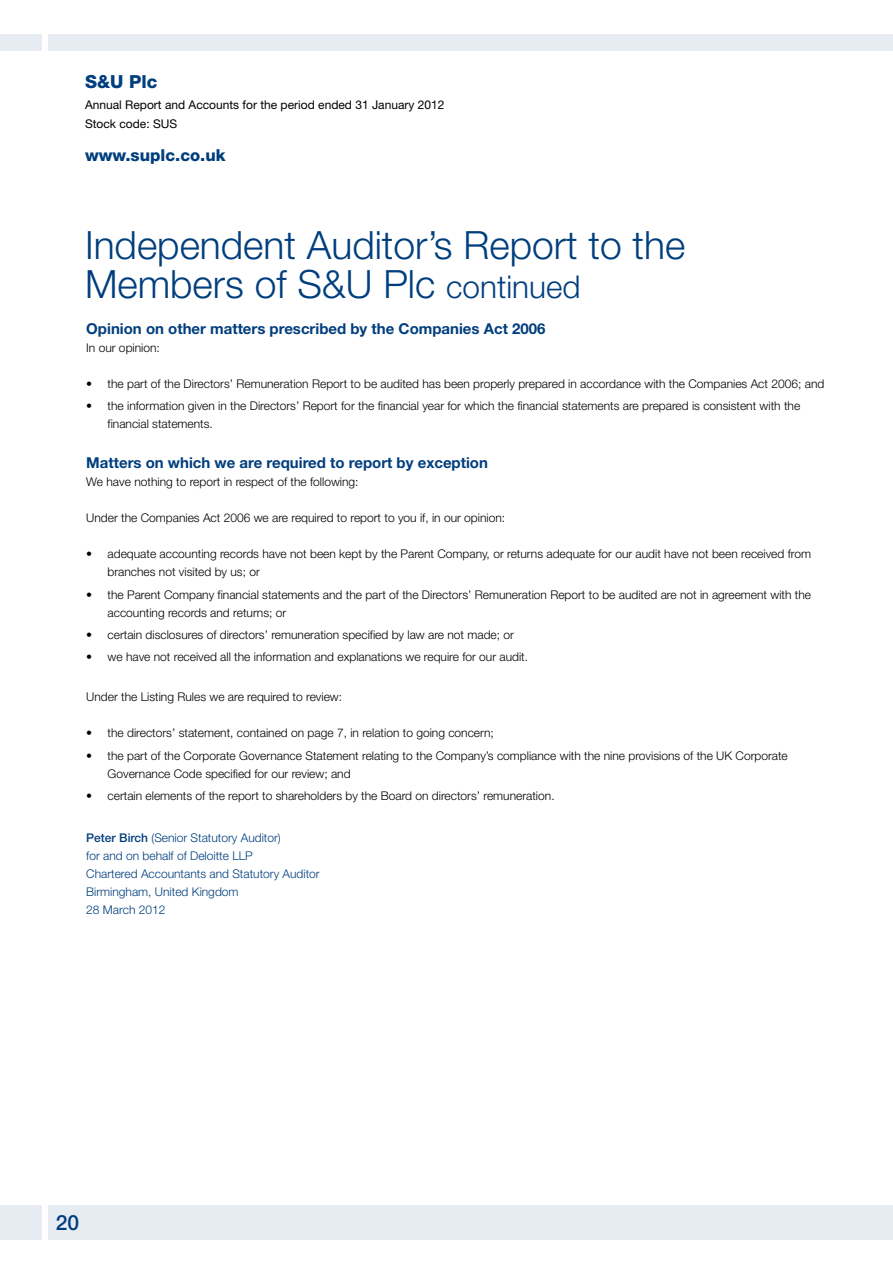
<style>
.page{position:relative;width:893px;height:1263px;background:#fff}
.page>*{position:absolute;margin:0;border:0;box-sizing:border-box;transform-origin:0 0}
.t1{font:300 39px/39px "Helvetica Neue LT Std";color:#003e7e}
.t2{font:500 21px "Helvetica Neue LT Std";color:#003e7e}
.t3{font:800 18px "Helvetica Neue LT Std";color:#003e7e}
.t4{font:800 16.5px "Helvetica Neue LT Std";color:#003e7e}
.t5{font:700 15px "Helvetica Neue LT Std";color:#003e7e}
.t6{font:300 12px/18px "Helvetica Neue LT Std";color:#000}
.t7{font:300 12px/18px "Helvetica Neue LT Std";color:#003e7e}
.t8{font:12px/18.9px "Helvetica Neue LT Std";color:#000}
.s1{font-size:31.5px}
.s2{font-weight:500}
</style>
<div class="page">
<div style="left:0;top:1205px;width:42px;height:34px;background:#e6ecf2"></div>
<div style="left:48px;top:1205px;width:845px;height:34px;background:#e6ecf2"></div>
<div style="left:0;top:35px;width:42px;height:16px;background:#e6ecf2"></div>
<div style="left:48px;top:35px;width:845px;height:16px;background:#e6ecf2"></div>
<h3 class="t3" style="left:85px;top:71px;width:74px">S&amp;U Plc</h3>
<p class="t8" style="left:85px;top:95px;width:361px">Annual Report and Accounts for the period ended 31 January 2012<br>Stock code: SUS</p>
<h3 class="t4" style="left:85px;top:145px;width:142px">www.suplc.co.uk</h3>
<h1 class="t1" style="left:85px;top:225px;width:602px">Independent Auditor’s Report to the<br>Members of S&amp;U Plc <span class="s1">continued</span></h1>
<p class="t5" style="left:86px;top:319px;width:461px">Opinion on other matters prescribed by the Companies Act 2006</p>
<p class="t6" style="left:86px;top:338px;width:75px">In our opinion:</p>
<p class="t6" style="left:86px;top:374px;width:739px">• the part of the Directors’ Remuneration Report to be audited has been properly prepared in accordance with the Companies Act 2006; and</p>
<p class="t6" style="left:108px;top:397px;width:694px;text-indent:-21px">• the information given in the Directors’ Report for the financial year for which the financial statements are prepared is consistent with the financial statements.</p>
<p class="t5" style="left:86px;top:454px;width:403px">Matters on which we are required to report by exception</p>
<p class="t6" style="left:86px;top:473px;width:274px">We have nothing to report in respect of the following:</p>
<p class="t6" style="left:86px;top:509px;width:420px">Under the Companies Act 2006 we are required to report to you if, in our opinion:</p>
<p class="t6" style="left:108px;top:545px;width:705px;text-indent:-21px">• adequate accounting records have not been kept by the Parent Company, or returns adequate for our audit have not been received from branches not visited by us; or</p>
<p class="t6" style="left:108px;top:585px;width:705px;text-indent:-21px">• the Parent Company financial statements and the part of the Directors’ Remuneration Report to be audited are not in agreement with the accounting records and returns; or</p>
<p class="t6" style="left:86px;top:625px;width:429px">• certain disclosures of directors’ remuneration specified by law are not made; or</p>
<p class="t6" style="left:86px;top:648px;width:443px">• we have not received all the information and explanations we require for our audit.</p>
<p class="t6" style="left:86px;top:688px;width:257px">Under the Listing Rules we are required to review:</p>
<p class="t6" style="left:86px;top:724px;width:409px">• the directors’ statement, contained on page 7, in relation to going concern;</p>
<p class="t6" style="left:108px;top:746px;width:682px;text-indent:-21px">• the part of the Corporate Governance Statement relating to the Company’s compliance with the nine provisions of the UK Corporate<br>Governance Code specified for our review; and</p>
<p class="t6" style="left:86px;top:786px;width:470px">• certain elements of the report to shareholders by the Board on directors’ remuneration.</p>
<p class="t7" style="left:86px;top:828px;width:235px"><span class="s2">Peter Birch</span> (Senior Statutory Auditor)<br>for and on behalf of Deloitte LLP<br>Chartered Accountants and Statutory Auditor<br>Birmingham, United Kingdom<br>28 March 2012</p>
<h2 class="t2" style="left:56px;top:1210px;width:25px">20</h2>
</div>
